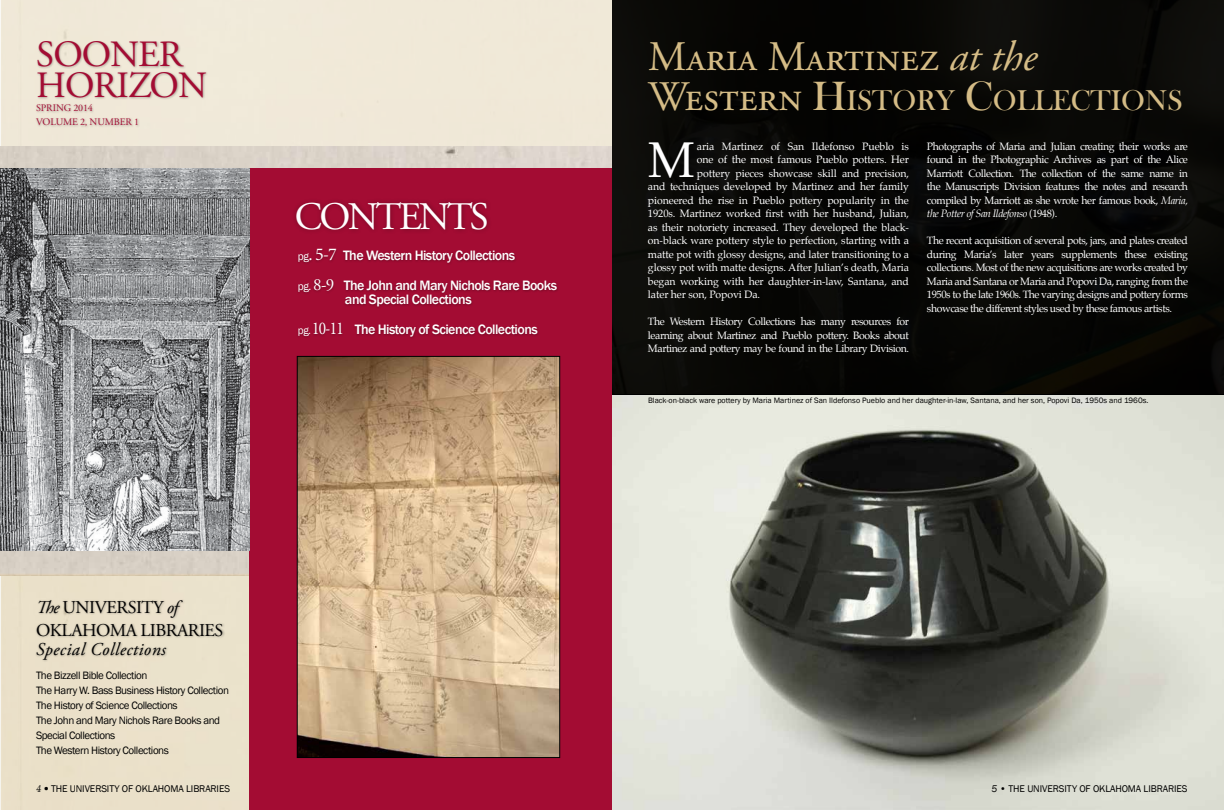
<style>
.page{position:relative;width:1224px;height:810px;background:#fff}
.page>*{position:absolute;margin:0;border:0;box-sizing:border-box;transform-origin:0 0}
.t1{font:49.2px "Palatino";color:#fff}
.t2{font:42px "Adobe Garamond Pro";color:#d5bc86}
.t3{font:39px "Adobe Garamond Pro";letter-spacing:.025em;color:#fff}
.t4{font:37px "Adobe Garamond Pro";letter-spacing:-.025em;color:#a30c33}
.t5{font:29.4px "Bask Old Face";color:#d5bc86}
.t6{font:18px/23px "Adobe Garamond Pro";letter-spacing:-.025em;color:#000}
.t7{font:italic 18px "Adobe Garamond Pro";letter-spacing:.025em;color:#000}
.t8{font:500 14px/30px "Franklin Gothic";letter-spacing:-.04em;color:#fff}
.t9{font:11px/15px "Franklin Gothic";letter-spacing:-.04em;color:#000}
.t10{font:10.5px/13.5px "Palatino";letter-spacing:-.01em;color:#fff;text-align:justify}
.t11{font:10px "Franklin Gothic";letter-spacing:-.01em;color:#000}
.t12{font:10px "Adobe Garamond Pro";letter-spacing:-.005em;color:#a30c33}
.t13{font:8px "Franklin Gothic";color:#000}
.s1{font-weight:400;font-size:11.2px}
.s2{font-family:"Minion Pro";font-weight:400;font-size:18.4px}
.s3{font-family:"Minion Pro";font-weight:400;font-size:18px}
.s4{font-family:"Adobe Garamond Pro";font-weight:400;font-size:17px}
.s5{font-weight:400;font-size:11px}
.s6{font-style:italic}
.s7{font-family:"Adobe Garamond Pro";font-size:42px}
.s8{font-size:42px}
.s9{font-family:"Palatino";font-style:italic}
</style>
<div class="page">
<img style="left:0;top:147px;width:612px;height:22px">
<img style="left:0;top:550px;width:249px;height:26px">
<div style="left:249px;top:169px;width:363px;height:641px;background:#a30c33"></div>
<div style="left:296px;top:247px;width:263px;height:93px;background:#000;opacity:.3"></div>
<div style="left:292px;top:198px;width:200px;height:37px;background:#000;opacity:.3"></div>
<div style="left:35px;top:598px;width:190px;height:65px;background:#000;opacity:.3"></div>
<img style="left:612px;top:394px;width:612px;height:416px">
<div style="left:612px;top:0;width:612px;height:394px;background:#070705"></div>
<div style="left:34px;top:40px;width:174px;height:89px;background:#000;opacity:.3"></div>
<img style="left:0;top:169px;width:249px;height:381px">
<img style="left:299px;top:358px;width:259px;height:398px">
<div style="left:297px;top:356px;width:263px;height:402px;border:1px solid #000"></div>
<h3 class="t4" style="left:36px;top:32px;width:142px">SOONER</h3>
<p class="t12" style="left:36px;top:102px;width:58px">SPRING 2014</p>
<h3 class="t4" style="left:36px;top:63px;width:172px">HORIZON</h3>
<p class="t12" style="left:36px;top:116px;width:105px">VOLUME 2, NUMBER 1</p>
<h3 class="t3" style="left:295px;top:193px;width:196px">CONTENTS</h3>
<h3 class="t8" style="left:298px;top:241px;width:261px"><span class="s1">pg</span><span class="s2">.</span> <span class="s3">5-7</span> The Western History Collections<br><span class="s1">pg.</span> <span class="s4">8-9</span> The John and Mary Nichols Rare Books</h3>
<h3 class="t8" style="left:298px;top:285px;width:241px;text-indent:47px">and Special Collections<br><span class="s5">pg.</span> <span class="s3">10-11</span> The History of Science Collections</h3>
<h3 class="t6" style="left:36px;top:596px;width:189px"><span class="s6">The</span> UNIVERSITY <span class="s6">of<br></span>OKLAHOMA LIBRARIES</h3>
<h3 class="t7" style="left:36px;top:638px;width:131px">Special Collections</h3>
<p class="t9" style="left:36px;top:668px;width:195px">The Bizzell Bible Collection<br>The Harry W. Bass Business History Collection The History of Science Collections<br>The John and Mary Nichols Rare Books and Special Collections<br>The Western History Collections</p>
<h2 class="t2" style="left:648px;top:31px;width:390px">MARIA MARTINEZ <span class="s6">at the</span></h2>
<h3 class="t5" style="left:648px;top:84px;width:536px"><span class="s7">WESTERN</span> <span class="s8">H</span>ISTORY <span class="s8">C</span>OLLECTIONS</h3>
<h1 class="t1" style="left:648px;top:128px;width:48px">M</h1>
<p class="t10" style="left:697px;top:140px;width:214px">aria Martinez of San Ildefonso Pueblo is</p>
<p class="t10" style="left:697px;top:154px;width:213px">one of the most famous Pueblo potters. Her</p>
<p class="t10" style="left:697px;top:167px;width:214px">pottery pieces showcase skill and precision,</p>
<p class="t10" style="left:648px;top:181px;width:262px">and techniques developed by Martinez and her family</p>
<p class="t10" style="left:648px;top:194px;width:262px">pioneered the rise in Pueblo pottery popularity in the</p>
<p class="t10" style="left:648px;top:208px;width:262px">1920s. Martinez worked first with her husband, Julian,</p>
<p class="t10" style="left:648px;top:221px;width:263px">as their notoriety increased. They developed the black-</p>
<p class="t10" style="left:648px;top:235px;width:262px">on-black ware pottery style to perfection, starting with a</p>
<p class="t10" style="left:648px;top:248px;width:262px">matte pot with glossy designs, and later transitioning to a</p>
<p class="t10" style="left:648px;top:262px;width:263px">glossy pot with matte designs. After Julian’s death, Maria</p>
<p class="t10" style="left:648px;top:275px;width:263px">began working with her daughter-in-law, Santana, and</p>
<p class="t10" style="left:648px;top:289px;width:114px">later her son, Popovi Da.</p>
<p class="t10" style="left:648px;top:316px;width:262px">The Western History Collections has many resources for learning about Martinez and Pueblo pottery. Books about Martinez and pottery may be found in the Library Division.</p>
<p class="t10" style="left:927px;top:140px;width:263px">Photographs of Maria and Julian creating their works are found in the Photographic Archives as part of the Alice Marriott Collection. The collection of the same name in the Manuscripts Division features the notes and research compiled by Marriott as she wrote her famous book, <span class="s6">Maria, the Potter of San Ildefonso</span> (1948).</p>
<p class="t10" style="left:927px;top:235px;width:263px">The recent acquisition of several pots, jars, and plates created during Maria’s later years supplements these existing collections. Most of the new acquisitions are works created by Maria and Santana or Maria and Popovi Da, ranging from the 1950s to the late 1960s. The varying designs and pottery forms showcase the different styles used by these famous artists.</p>
<p class="t13" style="left:648px;top:395px;width:502px">Black-on-black ware pottery by Maria Martinez of San Ildefonso Pueblo and her daughter-in-law, Santana, and her son, Popovi Da, 1950s and 1960s.</p>
<p class="t11" style="left:36px;top:782px;width:65px"><span class="s9">4 •</span> Th e Universit</p>
<p class="t11" style="left:115px;top:782px;width:82px">y of Oklahoma Librari</p>
<p class="t11" style="left:219px;top:782px;width:12px">es</p>
<p class="t11" style="left:991px;top:782px;width:67px"><span class="s6">5 •</span> Th e Universit</p>
<p class="t11" style="left:1072px;top:782px;width:82px">y of Oklahoma Librari</p>
<p class="t11" style="left:1177px;top:782px;width:12px">es</p>
</div>
